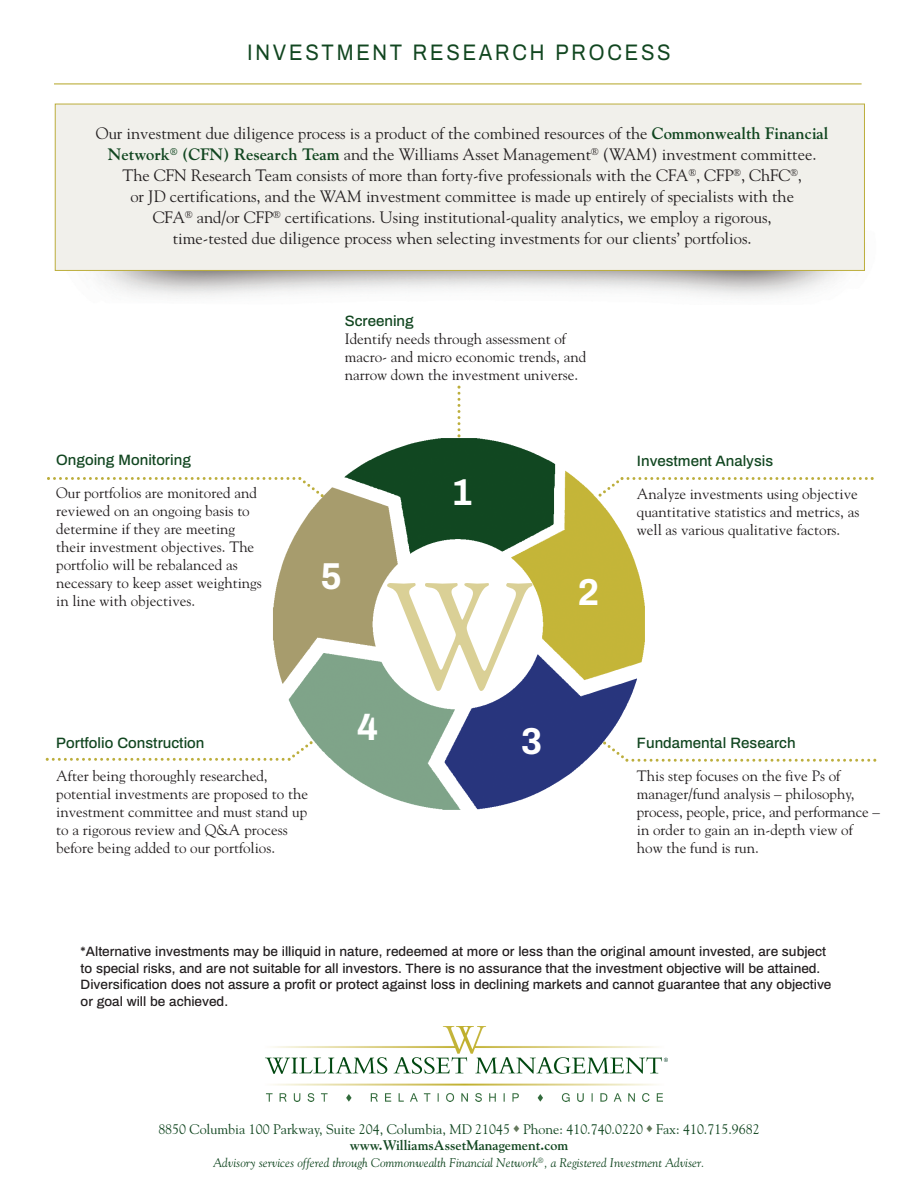
<style>
.page{position:relative;width:918px;height:1188px;background:#fff}
.page>*{position:absolute;margin:0;border:0;box-sizing:border-box;transform-origin:0 0}
.t1{font:700 37.5px "Archivo";color:#fff}
.t2{font:22.5px "Archivo";letter-spacing:.135em;color:#114620;scale:.9 1}
.t3{font:16.5px/21px "Goudy";color:#231f20;text-align:center}
.t4{font:15px/18px "Goudy";color:#231f20}
.t5{font:500 15px "Archivo";color:#114620}
.t6{font:13.95px/16.6px "Goudy";color:#114620;text-align:center}
.t7{font:500 13.5px/16.5px "Archivo";color:#231f20}
.t8{font:italic 12.6px "Goudy";color:#114620}
.s1{font-weight:700;color:#114620}
.s2{color:#65795d}
.s3{font-weight:700}
</style>
<div class="page">
<div style="left:56px;top:104px;width:808px;height:166px;background:#f1f0eb"></div>
<div style="left:55px;top:104px;width:810px;height:167px;border:1px solid #bcae3c"></div>
<hr style="left:54px;top:83px;width:808px;height:1px;background:#bcae3c">
<img style="left:265px;top:1026px;width:402px;height:76px">
<img style="left:273px;top:392px;width:372px;height:418px">
<svg style="left:458px;top:386px;width:3px;height:51px"></svg>
<svg style="left:596px;top:476px;width:278px;height:23px"></svg>
<svg style="left:46px;top:739px;width:269px;height:23px"></svg>
<svg style="left:47px;top:474px;width:277px;height:24px"></svg>
<svg style="left:603px;top:741px;width:273px;height:23px"></svg>
<img style="left:387px;top:582px;width:145px;height:109px">
<h2 class="t2" style="left:247px;top:37px;width:472px">INVESTMENT RESEARCH PROCESS</h2>
<p class="t3" style="left:96px;top:123px;width:734px">Our investment due diligence process is a product of the combined resources of the <span class="s1">Commonwealth Financial Network</span><sup>®</sup> <span class="s1">(CFN) Research Team</span> and the Williams Asset Management<sup>®</sup> (WAM) investment committee.<br>The CFN Research Team consists of more than forty-five professionals with the CFA<sup>®</sup>, CFP<sup>®</sup>, ChFC<sup>®</sup>,<br>or JD certifications, and the WAM investment committee is made up entirely of specialists with the<br>CFA<sup>®</sup> and/or CFP<sup>®</sup> certifications. Using institutional-quality analytics, we employ a rigorous,<br>time-tested due diligence process when selecting investments for our clients’ portfolios.</p>
<p class="t5" style="left:56px;top:450px;width:136px">Ongoing Monitoring</p>
<p class="t4" style="left:56px;top:484px;width:207px">Our portfolios are monitored and reviewed on an ongoing basis to determine if they are meeting their investment objectives. The portfolio will be rebalanced as necessary to keep asset weightings in line with objectives.</p>
<p class="t5" style="left:345px;top:311px;width:71px">Screening</p>
<p class="t4" style="left:345px;top:329px;width:243px">Identify needs through assessment of macro- and micro economic trends, and narrow down the investment universe.</p>
<h1 class="t1" style="left:321px;top:550px;width:22px">5</h1>
<h1 class="t1" style="left:451px;top:466px;width:22px">1</h1>
<h1 class="t1" style="left:578px;top:566px;width:22px">2</h1>
<p class="t5" style="left:637px;top:451px;width:138px">Investment Analysis</p>
<p class="t4" style="left:637px;top:485px;width:224px;text-align:justify">Analyze investments using objective quantitative statistics and metrics, as well as various qualitative factors.</p>
<p class="t5" style="left:56px;top:733px;width:150px">Portfolio Construction</p>
<p class="t4" style="left:56px;top:767px;width:253px">After being thoroughly researched, potential investments are proposed to the investment committee and must stand up to a rigorous review and Q&amp;A process before being added to our portfolios.</p>
<h1 class="t1" style="left:357px;top:701px;width:22px">4</h1>
<h1 class="t1" style="left:521px;top:715px;width:22px">3</h1>
<p class="t5" style="left:637px;top:733px;width:160px">Fundamental Research</p>
<p class="t4" style="left:637px;top:767px;width:244px">This step focuses on the five Ps of manager/fund analysis – philosophy, process, people, price, and performance – in order to gain an in-depth view of how the fund is run.</p>
<p class="t7" style="left:81px;top:942px;width:752px">*Alternative investments may be illiquid in nature, redeemed at more or less than the original amount invested, are subject to special risks, and are not suitable for all investors. There is no assurance that the investment objective will be attained.<br>Diversification does not assure a profit or protect against loss in declining markets and cannot guarantee that any objective or goal will be achieved.</p>
<p class="t6" style="left:158px;top:1120px;width:603px">8850 Columbia 100 Parkway, Suite 204, Columbia, MD 21045 <span class="s2">◆</span> Phone: 410.740.0220 <span class="s2">◆</span> Fax: 410.715.9682 <span class="s3">www.WilliamsAssetManagement.com</span></p>
<p class="t8" style="left:213px;top:1155px;width:493px">Advisory services offered through Commonwealth Financial Network<sup>®</sup>, a Registered Investment Adviser.</p>
</div>
